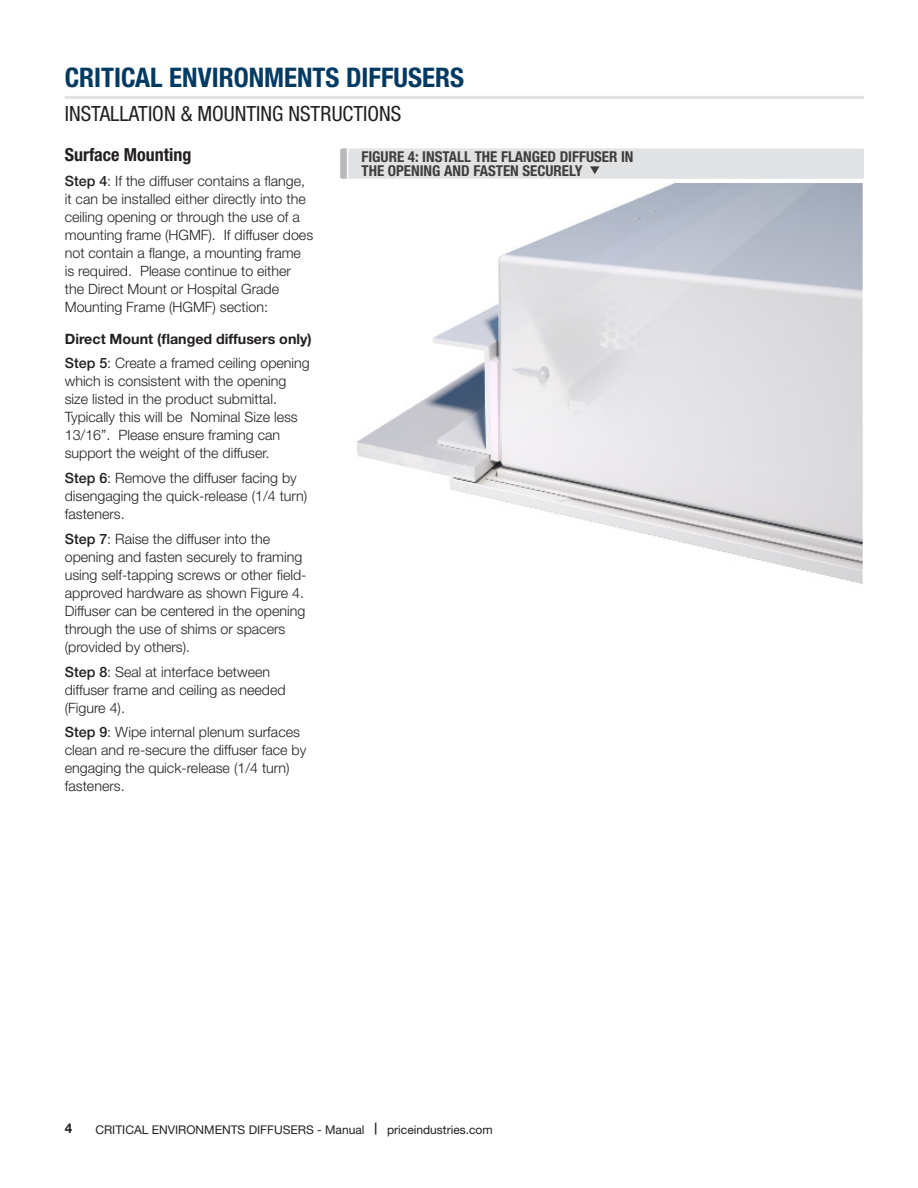
<style>
.page{position:relative;width:918px;height:1188px;background:#fff}
.page>*{position:absolute;margin:0;border:0;box-sizing:border-box;transform-origin:0 0}
.t1{font:700 condensed 27px "Helvetica Neue LT Std";color:#003a62}
.t2{font:condensed 21px "Helvetica Neue LT Std";color:#231f20}
.Title__1{font:700 condensed 18px "Helvetica Neue LT Std";color:#231f20}
.Image_Caption_Descri{font:700 condensed 15px "Helvetica Neue LT Std";color:#3e3e3f}
.Body{font:300 14.25px/18px "Helvetica Neue LT Std";color:#231f20}
.Title__2{font:700 14.25px "Helvetica Neue LT Std";color:#231f20}
.t3{font:700 13.5px "Helvetica Neue LT Std";color:#231f20}
.t4{font:12px "Helvetica Neue LT Std";color:#231f20}
.s1{font-weight:500}
.s2{font-weight:700}
</style>
<div class="page">
<hr style="left:65px;top:96px;width:799px;height:3px;background:#e1e2e4">
<div style="left:341px;top:148px;width:523px;height:31px;background:#e1e2e4;border-radius:2px"></div>
<svg style="left:590px;top:166px;width:10px;height:8px"></svg>
<hr style="left:347px;top:148px;width:1px;height:31px;background:#fff">
<svg style="left:340px;top:148px;width:7px;height:31px"></svg>
<img style="left:357px;top:183px;width:506px;height:401px">
<h1 class="t1" style="left:65px;top:61px;width:401px">CRITICAL ENVIRONMENTS DIFFUSERS</h1>
<h2 class="t2" style="left:65px;top:102px;width:338px">INSTALLATION &amp; MOUNTING NSTRUCTIONS</h2>
<p class="Title__1" style="left:65px;top:144px;width:128px">SURFACE MOUNTING</p>
<p class="Body" style="left:65px;top:172px;width:250px"><span class="s1">Step 4</span>: If the diffuser contains a flange, it can be installed either directly into the ceiling opening or through the use of a mounting frame (HGMF). If diffuser does not contain a flange, a mounting frame is required. Please continue to either the Direct Mount or Hospital Grade Mounting Frame (HGMF) section:</p>
<p class="Title__2" style="left:65px;top:330px;width:248px">Direct Mount (flanged diffusers only)</p>
<p class="Body" style="left:65px;top:354px;width:246px"><span class="s1">Step 5</span>: Create a framed ceiling opening which is consistent with the opening size listed in the product submittal.<br>Typically this will be Nominal Size less 13/16”. Please ensure framing can support the weight of the diffuser.</p>
<p class="Body" style="left:65px;top:469px;width:244px"><span class="s1">Step 6</span>: Remove the diffuser facing by disengaging the quick-release (1/4 turn) fasteners.</p>
<p class="Body" style="left:65px;top:529px;width:243px"><span class="s1">Step 7</span>: Raise the diffuser into the opening and fasten securely to framing using self-tapping screws or other field&shy;approved hardware as shown Figure 4.<br>Diffuser can be centered in the opening through the use of shims or spacers (provided by others).</p>
<p class="Body" style="left:65px;top:662px;width:222px"><span class="s1">Step 8</span>: Seal at interface between diffuser frame and ceiling as needed (Figure 4).</p>
<p class="Body" style="left:65px;top:723px;width:243px"><span class="s1">Step 9</span>: Wipe internal plenum surfaces clean and re-secure the diffuser face by engaging the quick-release (1/4 turn) fasteners.</p>
<p class="Image_Caption_Descri" style="left:361px;top:148px;width:69px">FIGURE 4: INSTALL</p>
<p class="Image_Caption_Descri" style="left:475px;top:148px;width:35px">THE FLAN</p>
<p class="Image_Caption_Descri" style="left:532px;top:148px;width:44px">GED DIFFUS</p>
<p class="Image_Caption_Descri" style="left:602px;top:148px;width:26px">ER IN</p>
<p class="Image_Caption_Descri" style="left:361px;top:161px;width:121px">THE OPENING AND FAST</p>
<p class="Image_Caption_Descri" style="left:503px;top:161px;width:81px">EN SECURELY</p>
<p class="t3" style="left:65px;top:1120px;width:9px">4</p>
<p class="t4" style="left:95px;top:1122px;width:16px">CRITICAL</p>
<p class="t4" style="left:152px;top:1122px;width:17px">ENVIRONMENTS</p>
<p class="t4" style="left:249px;top:1122px;width:17px">DIFFUSERS</p>
<p class="t4" style="left:317px;top:1122px;width:177px">- MANUAL <span class="s2">|</span> PRICEINDUSTRIES.COM</p>
</div>
